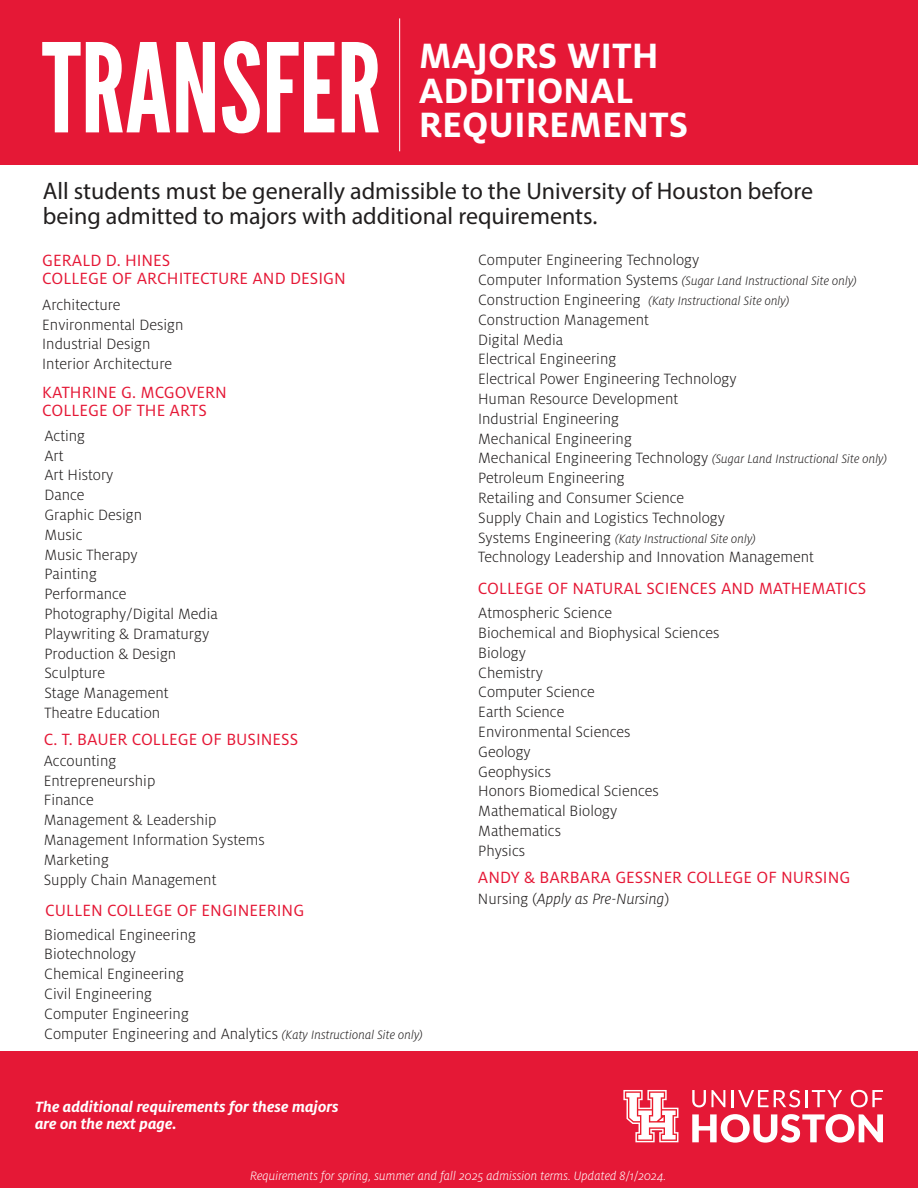
<style>
.page{position:relative;width:918px;height:1188px;background:#fff}
.page>*{position:absolute;margin:0;border:0;box-sizing:border-box;transform-origin:0 0}
.t1{font:123px "League Gothic";color:#fff}
.t2{font:700 39px/34.5px "Milo OT";color:#fff}
.t3{font:24px/25.5px "Myriad Pro";color:#211e1e}
.t4{font:18px/18px "Milo OT";color:#e51836}
.t5{font:300 16.5px/19.8px "Milo OT";color:#211e1e}
.t6{font:italic 700 16.5px/16.5px "Milo OT";color:#fff}
.t7{font:italic 300 16.5px "Milo OT";color:#211e1e}
.t8{font:italic 300 13.5px/19.8px "Milo OT";color:#211e1e}
.t9{font:italic 300 13.5px "Milo OT";color:#fff}
.s1{font-style:italic;font-size:13.5px}
.s2{font-style:normal;font-size:16.5px}
.s3{font-style:normal}
</style>
<div class="page">
<div style="left:0;top:0;width:918px;height:164px;background:#e51836"></div>
<hr style="left:399px;top:18px;width:1px;height:133px;background:#fff">
<div style="left:0;top:1052px;width:918px;height:136px;background:#e51836"></div>
<svg style="left:623px;top:1090px;width:55px;height:52px"></svg>
<svg style="left:692px;top:1090px;width:33px;height:17px"></svg>
<svg style="left:732px;top:1090px;width:110px;height:17px"></svg>
<svg style="left:851px;top:1090px;width:32px;height:17px"></svg>
<svg style="left:692px;top:1114px;width:191px;height:29px"></svg>
<h1 class="t1" style="left:42px;top:15px;width:341px">TRANSFER</h1>
<h2 class="t2" style="left:419px;top:39px;width:241px">MAJORS WITH<br>ADDITIONAL</h2>
<h2 class="t2" style="left:419px;top:108px;width:271px">REQUIREMENTS</h2>
<h3 class="t3" style="left:43px;top:178px;width:772px">All students must be generally admissible to the University of Houston before being admitted to majors with additional requirements.</h3>
<p class="t4" style="left:42px;top:252px;width:305px">GERALD D. HINES<br>COLLEGE OF ARCHITECTURE AND DESIGN</p>
<p class="t5" style="left:42px;top:295px;width:143px">Architecture<br>Environmental Design<br>Industrial Design<br>Interior Architecture</p>
<p class="t4" style="left:42px;top:384px;width:186px">KATHRINE G. MCGOVERN<br>COLLEGE OF THE ARTS</p>
<p class="t5" style="left:44px;top:426px;width:175px">Acting<br>Art<br>Art History<br>Dance<br>Graphic Design<br>Music<br>Music Therapy<br>Painting<br>Performance<br>Photography/Digital Media<br>Playwriting &amp; Dramaturgy<br>Production &amp; Design<br>Sculpture<br>Stage Management<br>Theatre Education</p>
<p class="t4" style="left:44px;top:730px;width:256px">C. T. BAUER COLLEGE OF BUSINESS</p>
<p class="t5" style="left:44px;top:751px;width:223px">Accounting<br>Entrepreneurship<br>Finance<br>Management &amp; Leadership<br>Management Information Systems<br>Marketing<br>Supply Chain Management</p>
<p class="t4" style="left:45px;top:901px;width:261px">CULLEN COLLEGE OF ENGINEERING</p>
<p class="t5" style="left:44px;top:925px;width:380px">Biomedical Engineering<br>Biotechnology<br>Chemical Engineering<br>Civil Engineering<br>Computer Engineering<br>Computer Engineering and Analytics <span class="s1">(Katy Instructional Site only)</span></p>
<p class="t5" style="left:478px;top:250px;width:223px">Computer Engineering Technology</p>
<p class="t8" style="left:478px;top:271px;width:380px"><span class="s2">Computer Information Systems</span> (Sugar Land Instructional Site only)<br><span class="s2">Construction Engineering</span> (Katy Instructional Site only)</p>
<p class="t5" style="left:478px;top:310px;width:260px">Construction Management<br>Digital Media<br>Electrical Engineering<br>Electrical Power Engineering Technology<br>Human Resource Development<br>Industrial Engineering<br>Mechanical Engineering</p>
<p class="t8" style="left:478px;top:449px;width:410px"><span class="s2">Mechanical Engineering Technology</span> (Sugar Land Instructional Site only)</p>
<p class="t5" style="left:478px;top:468px;width:248px">Petroleum Engineering<br>Retailing and Consumer Science<br>Supply Chain and Logistics Technology</p>
<p class="t8" style="left:478px;top:529px;width:279px"><span class="s2">Systems Engineering</span> (Katy Instructional Site only)</p>
<p class="t5" style="left:478px;top:547px;width:337px">Technology Leadership and Innovation Management</p>
<p class="t4" style="left:478px;top:579px;width:390px">COLLEGE OF NATURAL SCIENCES AND MATHEMATICS</p>
<p class="t5" style="left:478px;top:603px;width:243px">Atmospheric Science<br>Biochemical and Biophysical Sciences<br>Biology<br>Chemistry<br>Computer Science<br>Earth Science<br>Environmental Sciences<br>Geology<br>Geophysics<br>Honors Biomedical Sciences<br>Mathematical Biology<br>Mathematics<br>Physics</p>
<p class="t4" style="left:478px;top:869px;width:374px">ANDY &amp; BARBARA GESSNER COLLEGE OF NURSING</p>
<p class="t7" style="left:478px;top:890px;width:193px"><span class="s3">Nursing (</span>Apply as Pre-Nursing<span class="s3">)</span></p>
<p class="t6" style="left:35px;top:1099px;width:305px">The additional requirements for these majors are on the next page.</p>
<p class="t9" style="left:250px;top:1169px;width:418px">Requirements for spring, summer and fall 2025 admission terms. Updated 8/1/2024.</p>
</div>
